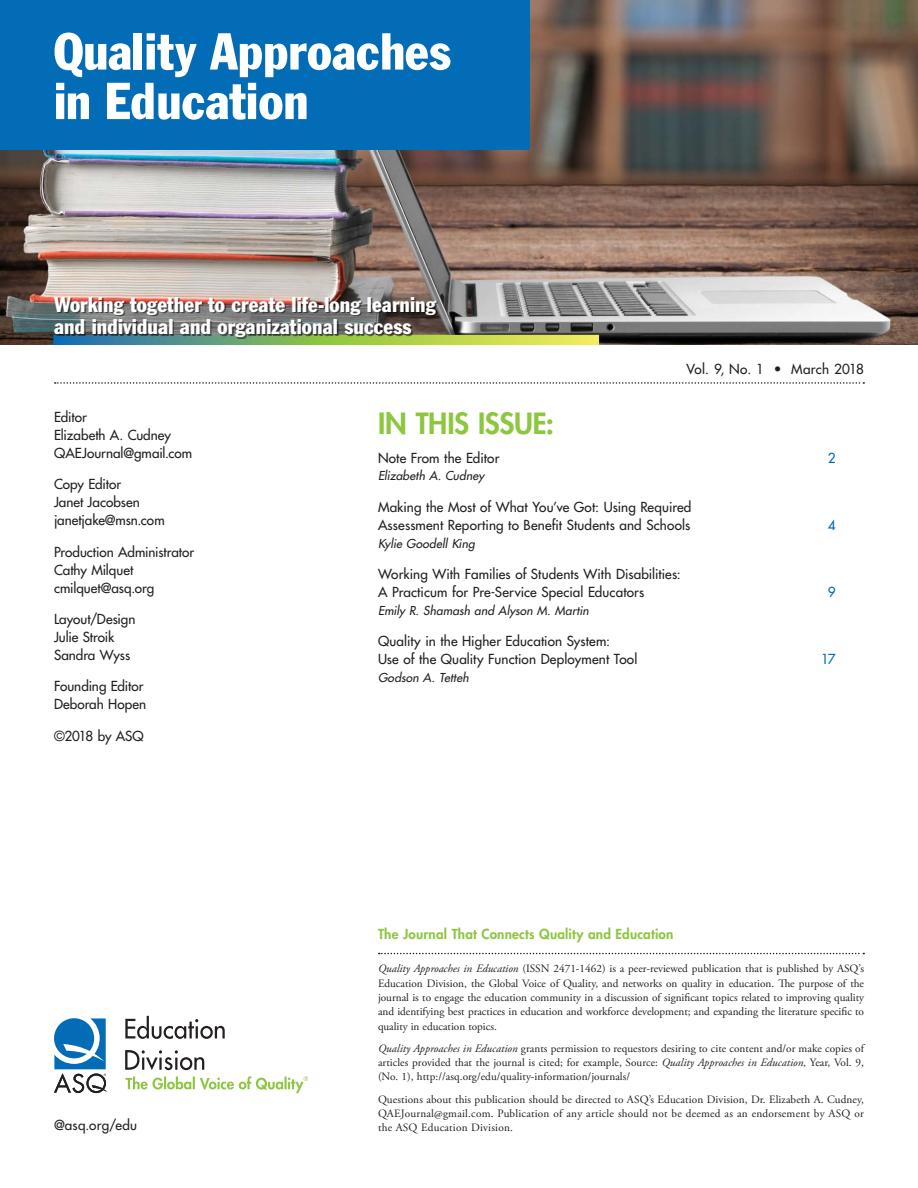
<style>
.page{position:relative;width:918px;height:1188px;background:#fff}
.page>*{position:absolute;margin:0;border:0;box-sizing:border-box;transform-origin:0 0}
.t1{font:condensed 51px/49.5px "Franklin Gothic";color:#fff}
.t2{font:800 28.5px "Futura Std";letter-spacing:-.015em;color:#8dc63f}
.t3{font:condensed 21px/22.5px "Franklin Gothic";letter-spacing:.005em;color:#fff}
.t4{font:500 13.5px/18px "Futura Std";letter-spacing:.005em;color:#231f20}
.t5{font:800 13.5px "Futura Std";letter-spacing:.015em;color:#8dc63f}
.t6{font:500 13.5px "Futura Std";letter-spacing:-.015em;color:#231f20}
.t7{font:500 13.5px "Futura Std";color:#036cb6}
.t8{font:italic 500 12px "Futura Std";letter-spacing:.015em;color:#231f20}
.t9{font:11.25px/14.2px "Adobe Garamond Pro";letter-spacing:.005em;color:#231f20;text-align:justify}
.s1{font-style:italic}
</style>
<div class="page">
<img style="left:0;top:0;width:918px;height:344px">
<svg style="left:56px;top:338px;width:540px;height:4px;background:#8cb867"></svg>
<div style="left:0;top:0;width:530px;height:150px;background:#036cb6"></div>
<svg style="left:55px;top:382px;width:809px;height:2px"></svg>
<svg style="left:379px;top:953px;width:485px;height:1px"></svg>
<svg style="left:54px;top:1018px;width:53px;height:75px"></svg>
<svg style="left:125px;top:1016px;width:100px;height:23px"></svg>
<svg style="left:125px;top:1050px;width:79px;height:20px"></svg>
<svg style="left:126px;top:1076px;width:182px;height:17px"></svg>
<h1 class="t1" style="left:54px;top:27px;width:398px">Quality Approaches in Education</h1>
<h3 class="t3" style="left:54px;top:293px;width:383px">Working together to create life-long learning and individual and organizational success</h3>
<p class="t4" style="left:687px;top:361px;width:179px">Vol. 9, No. 1 • March 2018</p>
<p class="t4" style="left:54px;top:408px;width:140px">Editor<br>Elizabeth A. Cudney<br>QAEJournal@gmail.com</p>
<p class="t4" style="left:54px;top:475px;width:112px">Copy Editor<br>Janet Jacobsen janetjake@msn.com</p>
<p class="t4" style="left:54px;top:543px;width:142px">Production Administrator<br>Cathy Milquet cmilquet@asq.org</p>
<p class="t4" style="left:54px;top:610px;width:83px">Layout/Design<br>Julie Stroik<br>Sandra Wyss</p>
<p class="t4" style="left:54px;top:678px;width:94px">Founding Editor<br>Deborah Hopen</p>
<p class="t6" style="left:54px;top:728px;width:91px">©2018 by ASQ</p>
<p class="t4" style="left:54px;top:1116px;width:85px">@asq.org/edu</p>
<h2 class="t2" style="left:378px;top:405px;width:178px">IN THIS ISSUE:</h2>
<p class="t4" style="left:378px;top:449px;width:123px">Note From the Editor</p>
<p class="t7" style="left:828px;top:449px;width:9px">2</p>
<p class="t8" style="left:378px;top:468px;width:108px">Elizabeth A. Cudney</p>
<p class="t4" style="left:378px;top:498px;width:315px">Making the Most of What You’ve Got: Using Required<br>Assessment Reporting to Benefit Students and Schools</p>
<p class="t7" style="left:828px;top:516px;width:9px">4</p>
<p class="t8" style="left:378px;top:536px;width:98px">Kylie Goodell King</p>
<p class="t4" style="left:378px;top:565px;width:304px">Working With Families of Students With Disabilities:<br>A Practicum for Pre-Service Special Educators</p>
<p class="t8" style="left:378px;top:603px;width:212px">Emily R. Shamash and Alyson M. Martin</p>
<p class="t4" style="left:378px;top:632px;width:261px">Quality in the Higher Education System:<br>Use of the Quality Function Deployment Tool</p>
<p class="t8" style="left:378px;top:670px;width:92px">Godson A. Tetteh</p>
<p class="t5" style="left:378px;top:926px;width:297px">The Journal That Connects Quality and Education</p>
<p class="t7" style="left:828px;top:584px;width:9px">9</p>
<p class="t7" style="left:821px;top:651px;width:16px">17</p>
<p class="t9" style="left:378px;top:962px;width:488px"><span class="s1">Quality Approaches in Education</span> (ISSN 2471-1462) is a peer-reviewed publication that is published by ASQ’s Education Division, the Global Voice of Quality, and networks on quality in education. The purpose of the journal is to engage the education community in a discussion of significant topics related to improving quality and identifying best practices in education and workforce development; and expanding the literature specific to quality in education topics.</p>
<p class="t9" style="left:378px;top:1042px;width:488px"><span class="s1">Quality Approaches in Education</span> grants permission to requestors desiring to cite content and/or make copies of articles provided that the journal is cited; for example, Source: <span class="s1">Quality Approaches in Education,</span> Year, Vol. 9, (No. 1), http://asq.org/edu/quality-information/journals/</p>
<p class="t9" style="left:378px;top:1092px;width:488px">Questions about this publication should be directed to ASQ’s Education Division, Dr. Elizabeth A. Cudney, QAEJournal@gmail.com. Publication of any article should not be deemed as an endorsement by ASQ or the ASQ Education Division.</p>
</div>
